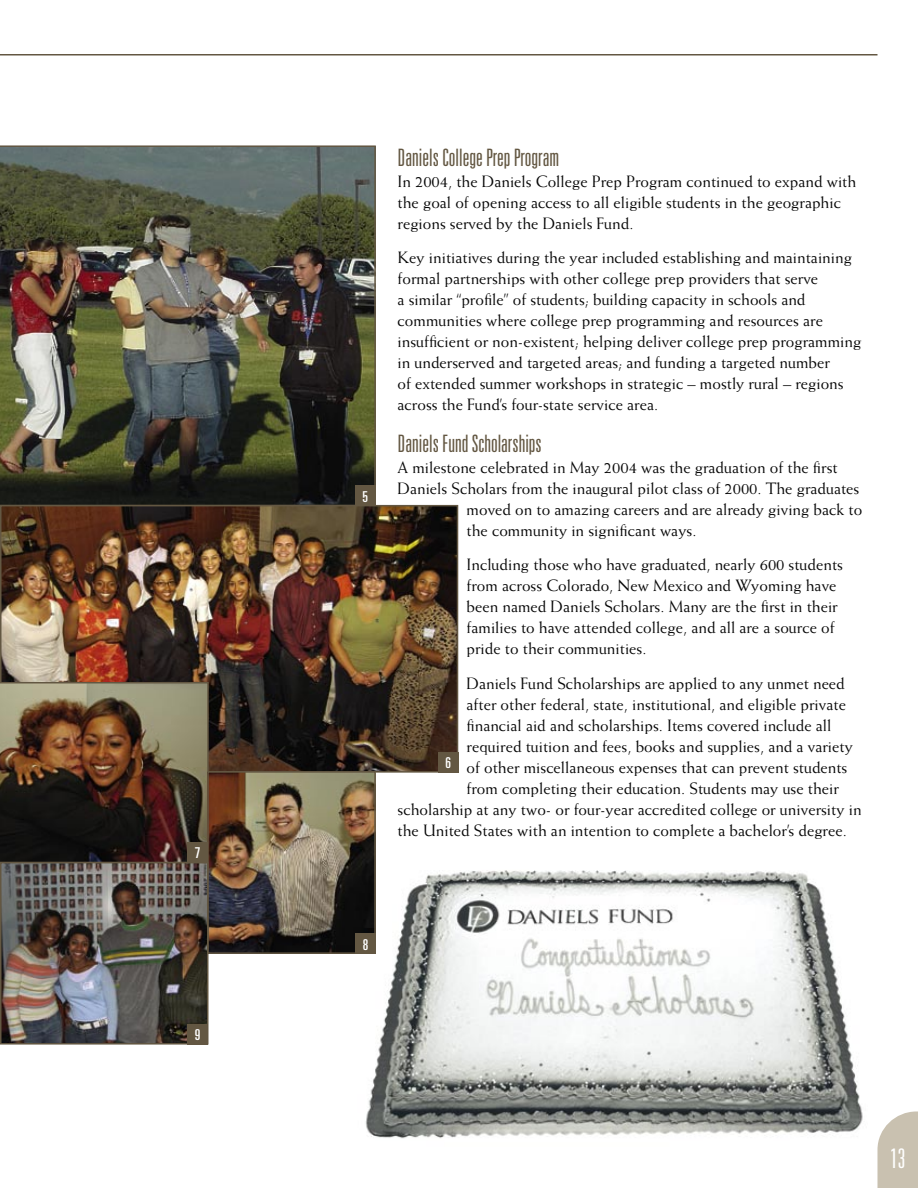
<style>
.page{position:relative;width:918px;height:1188px;background:#fff}
.page>*{position:absolute;margin:0;border:0;box-sizing:border-box;transform-origin:0 0}
.t1{font:300 ultra-condensed 27px "Univers";color:#fff}
.t2{font:300 ultra-condensed 24px "Univers";color:#635742}
.t3{font:16.5px/21px "Weiss";color:#070707}
.t4{font:ultra-condensed 15px "Univers";color:#fff}
</style>
<div class="page">
<img style="left:365px;top:870px;width:498px;height:269px">
<img style="left:0;top:145px;width:376px;height:360px">
<img style="left:3px;top:508px;width:452px;height:262px">
<div style="left:0;top:505px;width:458px;height:268px;border:2px solid #635742"></div>
<img style="left:3px;top:865px;width:202px;height:177px">
<img style="left:0;top:682px;width:209px;height:180px">
<img style="left:210px;top:774px;width:163px;height:177px">
<div style="left:207px;top:771px;width:169px;height:183px;border:2px solid #635742"></div>
<div style="left:0;top:862px;width:208px;height:183px;border:2px solid #635742"></div>
<div style="left:438px;top:752px;width:20px;height:21px;background:#635742"></div>
<div style="left:355px;top:486px;width:20px;height:20px;background:#635742"></div>
<div style="left:356px;top:934px;width:20px;height:20px;background:#635742"></div>
<div style="left:188px;top:842px;width:20px;height:20px;background:#635742"></div>
<div style="left:188px;top:1024px;width:20px;height:20px;background:#635742"></div>
<svg style="left:877px;top:1111px;width:41px;height:77px"></svg>
<p class="t4" style="left:195px;top:844px;width:7px">7</p>
<p class="t4" style="left:195px;top:1026px;width:7px">9</p>
<p class="t4" style="left:362px;top:488px;width:7px">5</p>
<h2 class="t2" style="left:398px;top:145px;width:163px">Daniels College Prep Program</h2>
<p class="t3" style="left:398px;top:170px;width:460px">In 2004, the Daniels College Prep Program continued to expand with the goal of opening access to all eligible students in the geographic regions served by the Daniels Fund.</p>
<p class="t3" style="left:398px;top:247px;width:465px">Key initiatives during the year included establishing and maintaining formal partnerships with other college prep providers that serve<br>a similar “profile” of students; building capacity in schools and communities where college prep programming and resources are insufficient or non-existent; helping deliver college prep programming in underserved and targeted areas; and funding a targeted number<br>of extended summer workshops in strategic – mostly rural – regions across the Fund’s four-state service area.</p>
<h2 class="t2" style="left:398px;top:431px;width:146px">Daniels Fund Scholarships</h2>
<p class="t3" style="left:398px;top:456px;width:442px">A milestone celebrated in May 2004 was the graduation of the first</p>
<p class="t3" style="left:398px;top:477px;width:463px">Daniels Scholars from the inaugural pilot class of 2000. The graduates</p>
<p class="t3" style="left:467px;top:498px;width:397px">moved on to amazing careers and are already giving back to</p>
<p class="t3" style="left:467px;top:519px;width:231px">the community in significant ways.</p>
<p class="t3" style="left:467px;top:554px;width:378px">Including those who have graduated, nearly 600 students from across Colorado, New Mexico and Wyoming have been named Daniels Scholars. Many are the first in their families to have attended college, and all are a source of pride to their communities.</p>
<p class="t3" style="left:467px;top:672px;width:380px">Daniels Fund Scholarships are applied to any unmet need</p>
<p class="t3" style="left:467px;top:693px;width:381px">after other federal, state, institutional, and eligible private</p>
<p class="t3" style="left:467px;top:714px;width:366px">financial aid and scholarships. Items covered include all</p>
<p class="t3" style="left:467px;top:735px;width:388px">required tuition and fees, books and supplies, and a variety</p>
<p class="t3" style="left:467px;top:756px;width:382px">of other miscellaneous expenses that can prevent students</p>
<p class="t3" style="left:467px;top:777px;width:374px">from completing their education. Students may use their</p>
<p class="t3" style="left:398px;top:798px;width:466px">scholarship at any two- or four-year accredited college or university in</p>
<p class="t3" style="left:398px;top:819px;width:451px">the United States with an intention to complete a bachelor’s degree.</p>
<p class="t4" style="left:445px;top:755px;width:7px">6</p>
<p class="t4" style="left:363px;top:936px;width:7px">8</p>
<h1 class="t1" style="left:890px;top:1144px;width:16px">13</h1>
</div>
